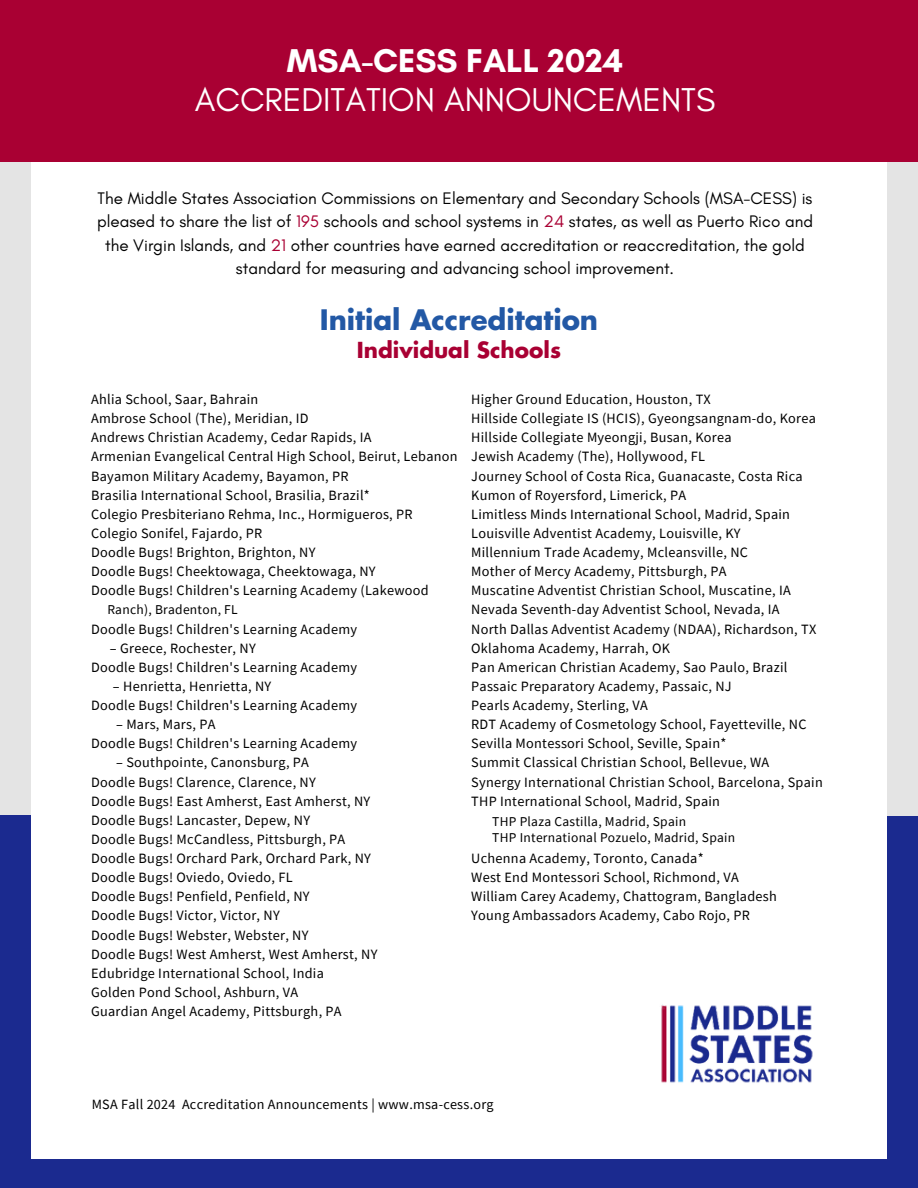
<style>
.page{position:relative;width:918px;height:1188px;background:#fff}
.page>*{position:absolute;margin:0;border:0;box-sizing:border-box;transform-origin:0 0}
.t1{font:33.6px/39.3px "Glacial Indifference";color:#fff;text-align:center}
.t2{font:700 27.6px "Futura LT Pro";color:#2258a5}
.t3{font:700 21.6px "Futura LT Pro";color:#a90033}
.t4{font:16.95px/23.7px "Glacial Indifference";color:#000;text-align:center}
.t5{font:14.25px "Source Sans Pro";letter-spacing:.02em;color:#000}
.t6{font:14.1px "Source Sans Pro";letter-spacing:.02em;color:#000}
.t7{font:13.5px "Source Sans Pro";letter-spacing:.02em;color:#000}
.s1{font-weight:700}
.s2{color:#a90033}
</style>
<div class="page">
<div style="left:21px;top:1159px;width:874px;height:29px;background:#1b2a8f"></div>
<div style="left:0;top:0;width:31px;height:815px;background:#e4e4e4"></div>
<div style="left:0;top:815px;width:31px;height:373px;background:#1b2a8f"></div>
<div style="left:887px;top:815px;width:31px;height:373px;background:#1b2a8f"></div>
<div style="left:887px;top:0;width:31px;height:815px;background:#e4e4e4"></div>
<img style="left:661px;top:1004px;width:152px;height:79px">
<div style="left:0;top:0;width:918px;height:161px;background:#a90033"></div>
<h3 class="t1" style="left:195px;top:40px;width:522px"><span class="s1">MSA-CESS FALL 2024<br></span>ACCREDITATION ANNOUNCEMENTS</h3>
<h2 class="t4" style="left:97px;top:186px;width:718px">The Middle States Association Commissions on Elementary and Secondary Schools (MSA-CESS) is pleased to share the list of <span class="s2">195</span> schools and school systems in <span class="s2">24</span> states, as well as Puerto Rico and the Virgin Islands, and <span class="s2">21</span> other countries have earned accreditation or reaccreditation, the gold standard for measuring and advancing school improvement.</h2>
<p class="t2" style="left:320px;top:307px;width:280px">Initial Accreditation</p>
<p class="t3" style="left:357px;top:340px;width:206px">Individual Schools</p>
<p class="t5" style="left:91px;top:390px;width:169px">Ahlia School, Saar, Bahrain</p>
<p class="t5" style="left:91px;top:409px;width:219px">Ambrose School (The), Meridian, ID</p>
<p class="t5" style="left:91px;top:428px;width:282px">Andrews Christian Academy, Cedar Rapids, IA</p>
<p class="t5" style="left:91px;top:447px;width:368px">Armenian Evangelical Central High School, Beirut, Lebanon</p>
<p class="t5" style="left:91px;top:467px;width:259px">Bayamon Military Academy, Bayamon, PR</p>
<p class="t5" style="left:91px;top:486px;width:280px">Brasilia International School, Brasilia, Brazil*</p>
<p class="t5" style="left:91px;top:505px;width:323px">Colegio Presbiteriano Rehma, Inc., Hormigueros, PR</p>
<p class="t5" style="left:91px;top:524px;width:173px">Colegio Sonifel, Fajardo, PR</p>
<p class="t5" style="left:91px;top:543px;width:226px">Doodle Bugs! Brighton, Brighton, NY</p>
<p class="t5" style="left:91px;top:562px;width:286px">Doodle Bugs! Cheektowaga, Cheektowaga, NY</p>
<p class="t5" style="left:91px;top:581px;width:339px">Doodle Bugs! Children's Learning Academy (Lakewood</p>
<p class="t5" style="left:91px;top:620px;width:268px">Doodle Bugs! Children's Learning Academy</p>
<p class="t5" style="left:110px;top:639px;width:148px">– Greece, Rochester, NY</p>
<p class="t5" style="left:91px;top:658px;width:268px">Doodle Bugs! Children's Learning Academy</p>
<p class="t5" style="left:113px;top:677px;width:160px">– Henrietta, Henrietta, NY</p>
<p class="t5" style="left:91px;top:696px;width:268px">Doodle Bugs! Children's Learning Academy</p>
<p class="t5" style="left:116px;top:715px;width:101px">– Mars, Mars, PA</p>
<p class="t5" style="left:91px;top:734px;width:268px">Doodle Bugs! Children's Learning Academy</p>
<p class="t5" style="left:116px;top:753px;width:194px">– Southpointe, Canonsburg, PA</p>
<p class="t5" style="left:91px;top:773px;width:226px">Doodle Bugs! Clarence, Clarence, NY</p>
<p class="t5" style="left:91px;top:792px;width:281px">Doodle Bugs! East Amherst, East Amherst, NY</p>
<p class="t5" style="left:91px;top:811px;width:221px">Doodle Bugs! Lancaster, Depew, NY</p>
<p class="t5" style="left:91px;top:830px;width:256px">Doodle Bugs! McCandless, Pittsburgh, PA</p>
<p class="t5" style="left:91px;top:849px;width:282px">Doodle Bugs! Orchard Park, Orchard Park, NY</p>
<p class="t5" style="left:91px;top:868px;width:203px">Doodle Bugs! Oviedo, Oviedo, FL</p>
<p class="t5" style="left:91px;top:887px;width:220px">Doodle Bugs! Penfield, Penfield, NY</p>
<p class="t5" style="left:91px;top:906px;width:190px">Doodle Bugs! Victor, Victor, NY</p>
<p class="t5" style="left:91px;top:926px;width:219px">Doodle Bugs! Webster, Webster, NY</p>
<p class="t5" style="left:91px;top:945px;width:288px">Doodle Bugs! West Amherst, West Amherst, NY</p>
<p class="t5" style="left:91px;top:964px;width:234px">Edubridge International School, India</p>
<p class="t5" style="left:91px;top:983px;width:209px">Golden Pond School, Ashburn, VA</p>
<p class="t5" style="left:91px;top:1002px;width:252px">Guardian Angel Academy, Pittsburgh, PA</p>
<p class="t7" style="left:107px;top:601px;width:132px">Ranch), Bradenton, FL</p>
<p class="t5" style="left:471px;top:390px;width:241px">Higher Ground Education, Houston, TX</p>
<p class="t5" style="left:471px;top:409px;width:346px">Hillside Collegiate IS (HCIS), Gyeongsangnam-do, Korea</p>
<p class="t5" style="left:471px;top:428px;width:262px">Hillside Collegiate Myeongji, Busan, Korea</p>
<p class="t5" style="left:471px;top:447px;width:235px">Jewish Academy (The), Hollywood, FL</p>
<p class="t5" style="left:471px;top:467px;width:333px">Journey School of Costa Rica, Guanacaste, Costa Rica</p>
<p class="t5" style="left:471px;top:486px;width:217px">Kumon of Royersford, Limerick, PA</p>
<p class="t5" style="left:471px;top:505px;width:320px">Limitless Minds International School, Madrid, Spain</p>
<p class="t5" style="left:471px;top:524px;width:271px">Louisville Adventist Academy, Louisville, KY</p>
<p class="t5" style="left:471px;top:543px;width:278px">Millennium Trade Academy, Mcleansville, NC</p>
<p class="t5" style="left:471px;top:562px;width:257px">Mother of Mercy Academy, Pittsburgh, PA</p>
<p class="t5" style="left:471px;top:581px;width:321px">Muscatine Adventist Christian School, Muscatine, IA</p>
<p class="t5" style="left:471px;top:600px;width:310px">Nevada Seventh-day Adventist School, Nevada, IA</p>
<p class="t5" style="left:471px;top:620px;width:347px">North Dallas Adventist Academy (NDAA), Richardson, TX</p>
<p class="t5" style="left:471px;top:639px;width:200px">Oklahoma Academy, Harrah, OK</p>
<p class="t5" style="left:471px;top:658px;width:318px">Pan American Christian Academy, Sao Paulo, Brazil</p>
<p class="t5" style="left:471px;top:677px;width:262px">Passaic Preparatory Academy, Passaic, NJ</p>
<p class="t5" style="left:471px;top:696px;width:178px">Pearls Academy, Sterling, VA</p>
<p class="t5" style="left:471px;top:715px;width:337px">RDT Academy of Cosmetology School, Fayetteville, NC</p>
<p class="t5" style="left:471px;top:734px;width:257px">Sevilla Montessori School, Seville, Spain*</p>
<p class="t5" style="left:471px;top:753px;width:300px">Summit Classical Christian School, Bellevue, WA</p>
<p class="t5" style="left:471px;top:773px;width:353px">Synergy International Christian School, Barcelona, Spain</p>
<p class="t5" style="left:471px;top:792px;width:250px">THP International School, Madrid, Spain</p>
<p class="t7" style="left:492px;top:813px;width:195px">THP Plaza Castilla, Madrid, Spain</p>
<p class="t7" style="left:492px;top:829px;width:244px">THP International Pozuelo, Madrid, Spain</p>
<p class="t5" style="left:471px;top:849px;width:234px">Uchenna Academy, Toronto, Canada*</p>
<p class="t5" style="left:471px;top:868px;width:269px">West End Montessori School, Richmond, VA</p>
<p class="t5" style="left:471px;top:887px;width:307px">William Carey Academy, Chattogram, Bangladesh</p>
<p class="t5" style="left:471px;top:906px;width:280px">Young Ambassadors Academy, Cabo Rojo, PR</p>
<h4 class="t6" style="left:92px;top:1095px;width:403px">MSA Fall 2024 Accreditation Announcements | www.msa-cess.org</h4>
</div>
